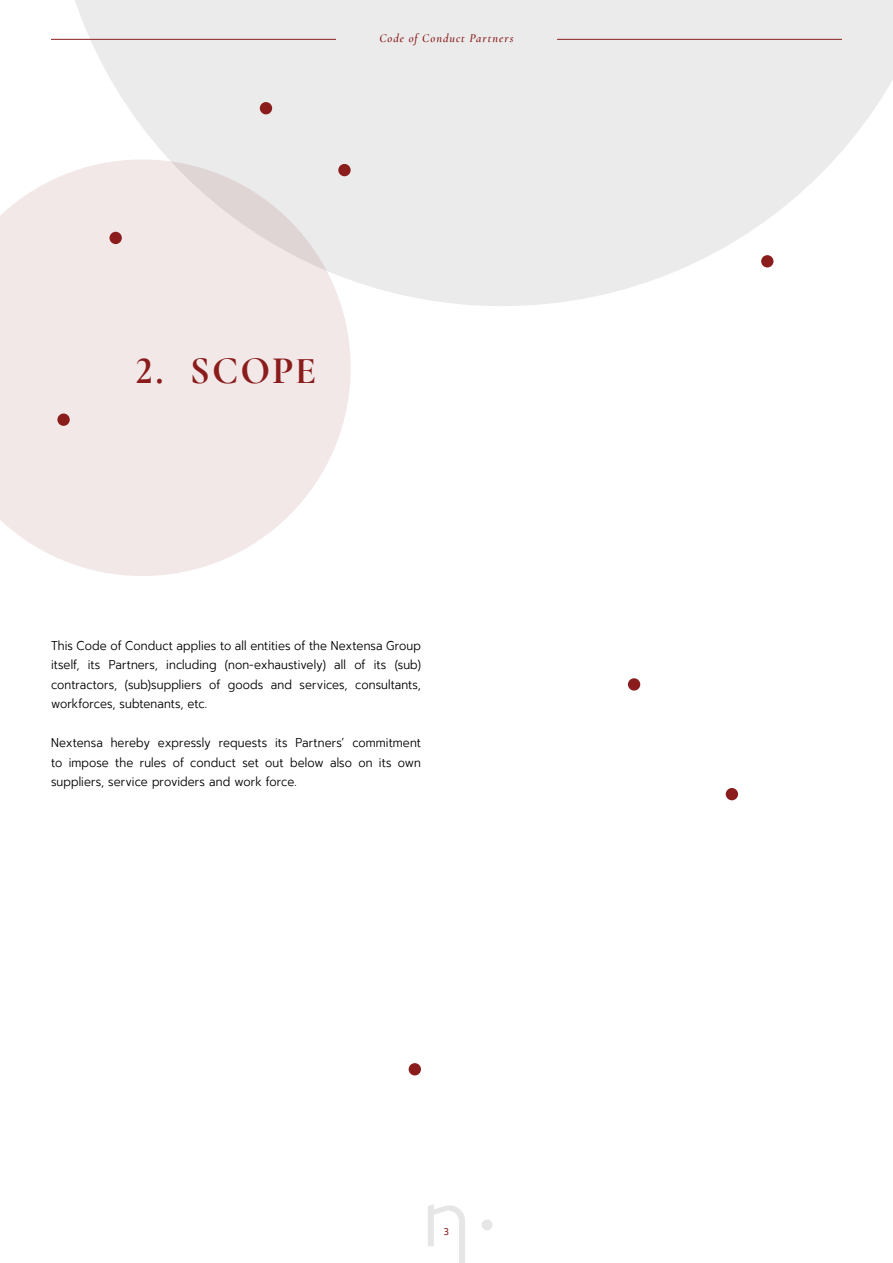
<style>
.page{position:relative;width:893px;height:1263px;background:#fff}
.page>*{position:absolute;margin:0;border:0;box-sizing:border-box;transform-origin:0 0}
.t1{font:700 39px "Cormorant";letter-spacing:.05em;color:#8a1c1c}
.t2{font:300 12.75px/19.5px "Prompt";letter-spacing:.005em;color:#000;text-align:justify;scale:.9 1}
.t3{font:italic 600 12px "Cormorant";letter-spacing:.09em;color:#8a1c1c}
.t4{font:9.75px "Prompt";color:#8a1c1c;scale:.9 1}
</style>
<div class="page">
<div style="left:482px;top:1219px;width:11px;height:11px;background:#e6e6e6;border-radius:50%"></div>
<svg style="left:428px;top:1204px;width:37px;height:59px"></svg>
<svg style="left:51px;top:0;width:842px;height:306px;fill:#ebebeb"></svg>
<svg style="left:0;top:159px;width:351px;height:417px;fill:#f3e8e8"></svg>
<div style="left:409px;top:1063px;width:12px;height:12px;background:#8a1c1c;border-radius:50%"></div>
<div style="left:628px;top:678px;width:12px;height:13px;background:#8a1c1c;border-radius:50%"></div>
<div style="left:726px;top:788px;width:12px;height:12px;background:#8a1c1c;border-radius:50%"></div>
<div style="left:57px;top:413px;width:13px;height:13px;background:#8a1c1c;border-radius:50%"></div>
<div style="left:260px;top:102px;width:12px;height:12px;background:#8a1c1c;border-radius:50%"></div>
<div style="left:109px;top:232px;width:13px;height:12px;background:#8a1c1c;border-radius:50%"></div>
<div style="left:761px;top:255px;width:12px;height:12px;background:#8a1c1c;border-radius:50%"></div>
<div style="left:338px;top:164px;width:13px;height:12px;background:#8a1c1c;border-radius:50%"></div>
<hr style="left:557px;top:39px;width:285px;height:1px;background:#8a1c1c">
<hr style="left:51px;top:39px;width:285px;height:1px;background:#8a1c1c">
<p class="t3" style="left:379px;top:31px;width:136px">Code of Conduct Partners</p>
<h1 class="t1" style="left:136px;top:346px;width:182px">2. SCOPE</h1>
<p class="t2" style="left:51px;top:636px;width:413px">This Code of Conduct applies to all entities of the Nextensa Group itself, its Partners, including (non-exhaustively) all of its (sub) contractors, (sub)suppliers of goods and services, consultants, workforces, subtenants, etc.</p>
<p class="t2" style="left:51px;top:733px;width:413px">Nextensa hereby expressly requests its Partners’ commitment to impose the rules of conduct set out below also on its own suppliers, service providers and work force.</p>
<p class="t4" style="left:444px;top:1224px;width:7px">3</p>
</div>
